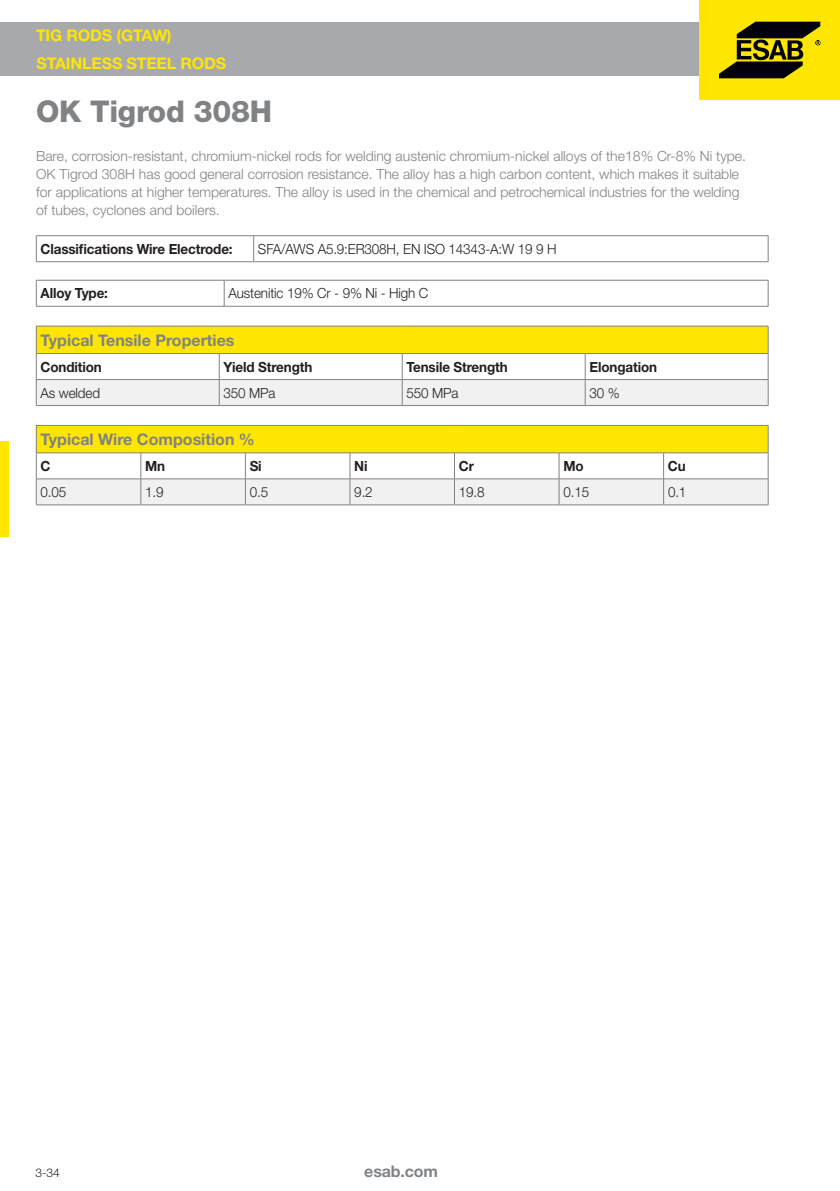
<style>
.page{position:relative;width:840px;height:1191px;background:#fff}
.page>*{position:absolute;margin:0;border:0;box-sizing:border-box;transform-origin:0 0}
.t1{font:800 30px "Helvetica Neue LT Std";letter-spacing:-.01em;color:#808285}
.t2{font:700 16px "Helvetica Neue LT Std";color:#808285}
.t3{font:700 16px "Helvetica Neue LT Std";letter-spacing:-.01em;color:#ffe600}
.t4{font:300 14px/18px "Helvetica Neue LT Std";color:#808285}
.t5{font:300 14px "Helvetica Neue LT Std";letter-spacing:-.01em;color:#231f20;scale:.96 1}
.t6{font:700 14px "Helvetica Neue LT Std";letter-spacing:-.01em;color:#231f20;scale:.96 1}
.t7{font:300 12px "Helvetica Neue LT Std";color:#231f20}
</style>
<div class="page">
<div style="left:0;top:22px;width:792px;height:54px;background:#a7a9ac"></div>
<div style="left:699px;top:0;width:140px;height:100px;background:#ffe600"></div>
<svg style="left:719px;top:22px;width:101px;height:56px"></svg>
<hr style="left:36px;top:235px;width:217px;height:1px;background:#808285">
<svg style="left:36px;top:236px;width:1px;height:25px"></svg>
<hr style="left:253px;top:235px;width:515px;height:1px;background:#808285">
<svg style="left:253px;top:236px;width:1px;height:25px"></svg>
<svg style="left:767px;top:236px;width:1px;height:25px"></svg>
<hr style="left:36px;top:261px;width:217px;height:1px;background:#808285">
<hr style="left:253px;top:261px;width:515px;height:1px;background:#808285">
<hr style="left:36px;top:280px;width:188px;height:1px;background:#808285">
<svg style="left:36px;top:280px;width:1px;height:26px"></svg>
<hr style="left:224px;top:280px;width:544px;height:1px;background:#808285">
<svg style="left:224px;top:280px;width:1px;height:26px"></svg>
<svg style="left:767px;top:280px;width:1px;height:26px"></svg>
<hr style="left:36px;top:306px;width:188px;height:1px;background:#808285">
<hr style="left:224px;top:306px;width:544px;height:1px;background:#808285">
<svg style="left:36px;top:326px;width:732px;height:79px"></svg>
<hr style="left:36px;top:405px;width:183px;height:1px;background:#808285">
<hr style="left:219px;top:405px;width:183px;height:1px;background:#808285">
<hr style="left:402px;top:405px;width:183px;height:1px;background:#808285">
<hr style="left:585px;top:405px;width:183px;height:1px;background:#808285">
<hr style="left:36px;top:425px;width:105px;height:1px;background:#808285">
<hr style="left:141px;top:425px;width:104px;height:1px;background:#808285">
<hr style="left:245px;top:425px;width:105px;height:1px;background:#808285">
<hr style="left:350px;top:425px;width:104px;height:1px;background:#808285">
<hr style="left:454px;top:425px;width:104px;height:1px;background:#808285">
<hr style="left:558px;top:425px;width:105px;height:1px;background:#808285">
<hr style="left:663px;top:425px;width:105px;height:1px;background:#808285">
<svg style="left:36px;top:426px;width:732px;height:79px"></svg>
<hr style="left:36px;top:452px;width:105px;height:1px;background:#808285">
<hr style="left:141px;top:452px;width:104px;height:1px;background:#808285">
<hr style="left:245px;top:452px;width:105px;height:1px;background:#808285">
<hr style="left:350px;top:452px;width:104px;height:1px;background:#808285">
<hr style="left:454px;top:452px;width:104px;height:1px;background:#808285">
<hr style="left:558px;top:452px;width:105px;height:1px;background:#808285">
<hr style="left:663px;top:452px;width:105px;height:1px;background:#808285">
<div style="left:0;top:441px;width:9px;height:96px;background:#ffe600"></div>
<p class="t3" style="left:36px;top:26px;width:137px">TIG RODS (GTAW)</p>
<p class="t3" style="left:36px;top:54px;width:191px">STAINLESS STEEL RODS</p>
<h1 class="t1" style="left:36px;top:94px;width:237px">OK Tigrod 308H</h1>
<p class="t4" style="left:36px;top:147px;width:711px">Bare, corrosion-resistant, chromium-nickel rods for welding austenic chromium-nickel alloys of the18% Cr-8% Ni type.<br>OK Tigrod 308H has good general corrosion resistance. The alloy has a high carbon content, which makes it suitable for applications at higher temperatures. The alloy is used in the chemical and petrochemical industries for the welding of tubes, cyclones and boilers.</p>
<p class="t6" style="left:41px;top:240px;width:201px">Classifications Wire Electrode:</p>
<p class="t5" style="left:258px;top:240px;width:312px">SFA/AWS A5.9:ER308H, EN ISO 14343-A:W 19 9 H</p>
<p class="t6" style="left:41px;top:284px;width:72px">Alloy Type:</p>
<p class="t5" style="left:228px;top:285px;width:210px">Austenitic 19% Cr - 9% Ni - High C</p>
<p class="t2" style="left:41px;top:330px;width:195px">Typical Tensile Properties</p>
<p class="t6" style="left:41px;top:358px;width:65px">Condition</p>
<p class="t6" style="left:223px;top:358px;width:94px">Yield Strength</p>
<p class="t6" style="left:406px;top:358px;width:107px">Tensile Strength</p>
<p class="t6" style="left:589px;top:358px;width:72px">Elongation</p>
<p class="t5" style="left:41px;top:384px;width:63px">As welded</p>
<p class="t5" style="left:223px;top:384px;width:56px">350 MPa</p>
<p class="t5" style="left:406px;top:384px;width:56px">550 MPa</p>
<p class="t5" style="left:589px;top:384px;width:33px">30 %</p>
<p class="t2" style="left:41px;top:429px;width:216px">Typical Wire Composition %</p>
<p class="t6" style="left:41px;top:457px;width:12px">C</p>
<p class="t6" style="left:145px;top:457px;width:22px">Mn</p>
<p class="t6" style="left:249px;top:457px;width:14px">Si</p>
<p class="t6" style="left:354px;top:457px;width:15px">Ni</p>
<p class="t6" style="left:458px;top:457px;width:17px">Cr</p>
<p class="t6" style="left:563px;top:457px;width:23px">Mo</p>
<p class="t6" style="left:667px;top:457px;width:20px">Cu</p>
<p class="t5" style="left:41px;top:483px;width:28px">0.05</p>
<p class="t5" style="left:145px;top:483px;width:21px">1.9</p>
<p class="t5" style="left:249px;top:483px;width:21px">0.5</p>
<p class="t5" style="left:354px;top:483px;width:21px">9.2</p>
<p class="t5" style="left:458px;top:483px;width:28px">19.8</p>
<p class="t5" style="left:563px;top:483px;width:28px">0.15</p>
<p class="t5" style="left:667px;top:483px;width:21px">0.1</p>
<p class="t7" style="left:35px;top:1165px;width:26px">3-34</p>
<p class="t2" style="left:364px;top:1161px;width:75px">esab.com</p>
</div>
